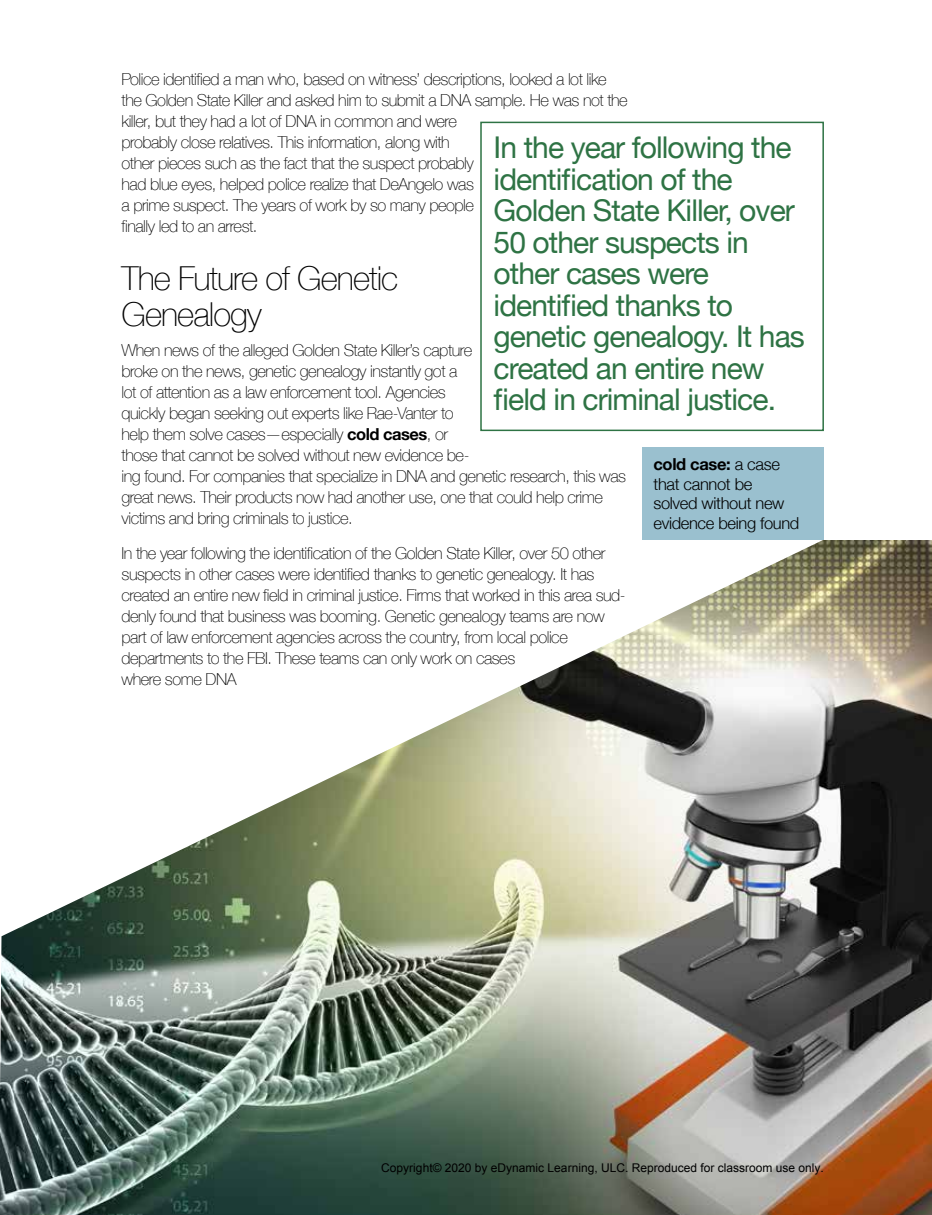
<style>
.page{position:relative;width:932px;height:1215px;background:#fff}
.page>*{position:absolute;margin:0;border:0;box-sizing:border-box;transform-origin:0 0}
.t1{font:100 33px/36px "Helvetica Neue";letter-spacing:-.03em;color:#000}
.t2{font:30px/31.5px "Helvetica Neue";letter-spacing:-.03em;color:#2e7344}
.t3{font:100 16.5px/21px "Helvetica Neue";letter-spacing:-.03em;color:#000}
.t4{font:300 16.5px/19.5px "Helvetica Neue";letter-spacing:-.02em;color:#000}
.t5{font:12px "Arial";color:#000}
.s1{font-weight:700}
</style>
<div class="page">
<img style="left:0;top:540px;width:932px;height:675px">
<div style="left:480px;top:122px;width:344px;height:309px;background:#fff;border:2px solid #2e7344"></div>
<div style="left:642px;top:447px;width:182px;height:93px;background:#9ac0cf"></div>
<p class="t3" style="left:122px;top:68px;width:508px">Police identified a man who, based on witness’ descriptions, looked a lot like the Golden State Killer and asked him to submit a DNA sample. He was not the killer, but they had a lot of DNA in common and were<br>probably close relatives. This information, along with<br>other pieces such as the fact that the suspect probably<br>had blue eyes, helped police realize that DeAngelo was<br>a prime suspect. The years of work by so many people<br>finally led to an arrest.</p>
<h1 class="t1" style="left:122px;top:259px;width:278px">The Future of Genetic<br>Genealogy</h1>
<p class="t3" style="left:122px;top:339px;width:506px">When news of the alleged Golden State Killer’s capture<br>broke on the news, genetic genealogy instantly got a<br>lot of attention as a law enforcement tool. Agencies<br>quickly began seeking out experts like Rae-Vanter to<br>help them solve cases—especially <span class="s1">cold cases</span>, or<br>those that cannot be solved without new evidence be-<br>ing found. For companies that specialize in DNA and genetic research, this was great news. Their products now had another use, one that could help crime victims and bring criminals to justice.</p>
<p class="t3" style="left:122px;top:542px;width:505px">In the year following the identification of the Golden State Killer, over 50 other suspects in other cases were identified thanks to genetic genealogy. It has created an entire new field in criminal justice. Firms that worked in this area sud&shy;denly found that business was booming. Genetic genealogy teams are now part of law enforcement agencies across the country, from local police departments to the FBI. These teams can only work on cases<br>where some DNA</p>
<h2 class="t2" style="left:493px;top:133px;width:313px">In the year following the identification of the<br>Golden State Killer, over<br>50 other suspects in other cases were identified thanks to genetic genealogy. It has created an entire new field in criminal justice.</h2>
<p class="t4" style="left:653px;top:453px;width:147px"><span class="s1">cold case:</span> a case that cannot be solved without new evidence being found</p>
<p class="t5" style="left:381px;top:1160px;width:444px">Copyright© 2020 by eDynamic Learning, ULC. Reproduced for classroom use only.</p>
</div>
